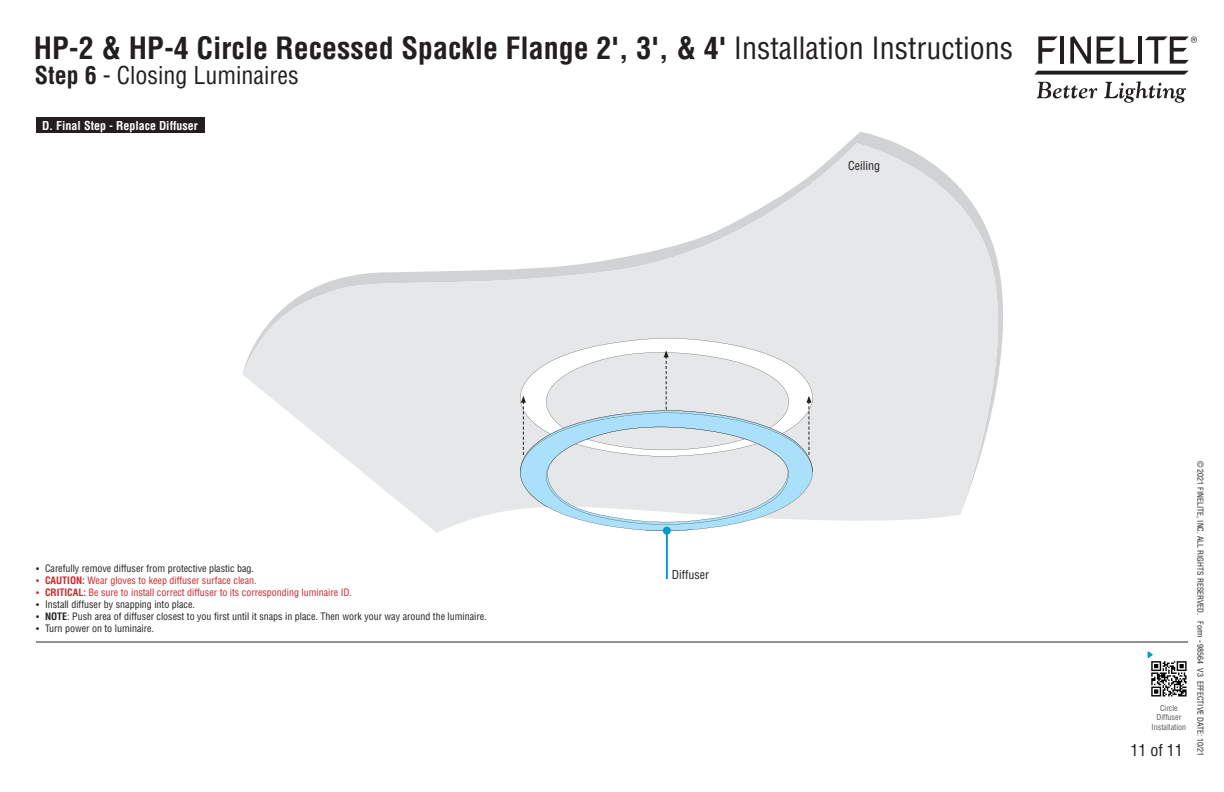
<style>
.page{position:relative;width:1224px;height:792px;background:#fff}
.page>*{position:absolute;margin:0;border:0;box-sizing:border-box;transform-origin:0 0}
.t1{font:700 condensed 30px "Helvetica";color:#231f20}
.t2{font:condensed 24px "Helvetica";color:#231f20}
.t3{font:condensed 16px "Helvetica";color:#231f20}
.t4{font:700 condensed 12px "Helvetica";color:#fff}
.t5{font:condensed 12px "Helvetica";color:#231f20}
.t6{font:condensed 10px "Helvetica";color:#231f20}
.t7{font:condensed 10px "Helvetica";color:#d1232a}
.t8{font:condensed 8px "Helvetica";color:#231f20}
.t9{font:condensed 8px/9.6px "Helvetica";color:#57585a;text-align:center}
.s1{font-weight:400}
.s2{font-weight:700}
.s3{font-size:9px}
</style>
<div class="page">
<svg style="left:1034px;top:71px;width:155px;height:4px"></svg>
<svg style="left:1038px;top:36px;width:20px;height:28px"></svg>
<hr style="left:1060px;top:36px;width:4px;height:28px;background:#231f20">
<svg style="left:1070px;top:36px;width:21px;height:28px"></svg>
<svg style="left:1097px;top:36px;width:38px;height:28px"></svg>
<hr style="left:1138px;top:36px;width:4px;height:28px;background:#231f20">
<svg style="left:1145px;top:36px;width:52px;height:28px"></svg>
<svg style="left:1037px;top:82px;width:60px;height:16px"></svg>
<svg style="left:1104px;top:81px;width:82px;height:22px"></svg>
<div style="left:36px;top:117px;width:168px;height:16px;background:#231f20"></div>
<hr style="left:36px;top:642px;width:1152px;height:1px;background:#231f20">
<svg style="left:242px;top:143px;width:761px;height:390px;fill:#e6e7e9"></svg>
<svg style="left:520px;top:337px;width:295px;height:194px"></svg>
<hr style="left:666px;top:531px;width:2px;height:48px;background:#009bca">
<div style="left:663px;top:527px;width:8px;height:8px;background:#009bca;border-radius:50%"></div>
<svg style="left:1151px;top:696px;width:36px;height:1px"></svg>
<svg style="left:1148px;top:651px;width:39px;height:45px"></svg>
<h1 class="t1" style="left:34px;top:29px;width:981px">HP-2 &amp; HP-4 Circle Recessed Spackle Flange 2', 3', &amp; 4' <span class="s1">Installation Instructions</span></h1>
<p class="t2" style="left:35px;top:60px;width:265px"><span class="s2">Step 6</span> - Closing Luminaires</p>
<p class="t4" style="left:42px;top:118px;width:157px">D. Final Step - Replace Diffuser</p>
<p class="t6" style="left:36px;top:562px;width:220px"><span class="s3">•</span> Carefully remove diffuser from protective plastic bag.</p>
<p class="t7" style="left:36px;top:574px;width:222px"><span class="s3">•</span> <span class="s2">CAUTION:</span> Wear gloves to keep diffuser surface clean.</p>
<p class="t7" style="left:36px;top:586px;width:318px"><span class="s3">•</span> <span class="s2">CRITICAL:</span> Be sure to install correct diffuser to its corresponding luminaire ID.</p>
<p class="t6" style="left:36px;top:598px;width:160px"><span class="s3">•</span> Install diffuser by snapping into place.</p>
<p class="t6" style="left:36px;top:610px;width:452px"><span class="s3">•</span> <span class="s2">NOTE</span>: Push area of diffuser closest to you first until it snaps in place. Then work your way around the luminaire.</p>
<p class="t6" style="left:36px;top:622px;width:119px"><span class="s3">•</span> Turn power on to luminaire.</p>
<p class="t5" style="left:848px;top:158px;width:33px">Ceiling</p>
<p class="t5" style="left:672px;top:567px;width:39px">Diffuser</p>
<p class="t9" style="left:1152px;top:703px;width:36px">Circle<br>Diffuser<br>Installation</p>
<h3 class="t3" style="left:1130px;top:740px;width:54px">11 of 11</h3>
<p class="t8" style="left:1205px;top:461px;width:297px;rotate:90deg">© 2021 FINELITE, INC. ALL RIGHTS RESERVED. Form - 98564 V3 EFFECTIVE DATE: 10/21</p>
</div>
